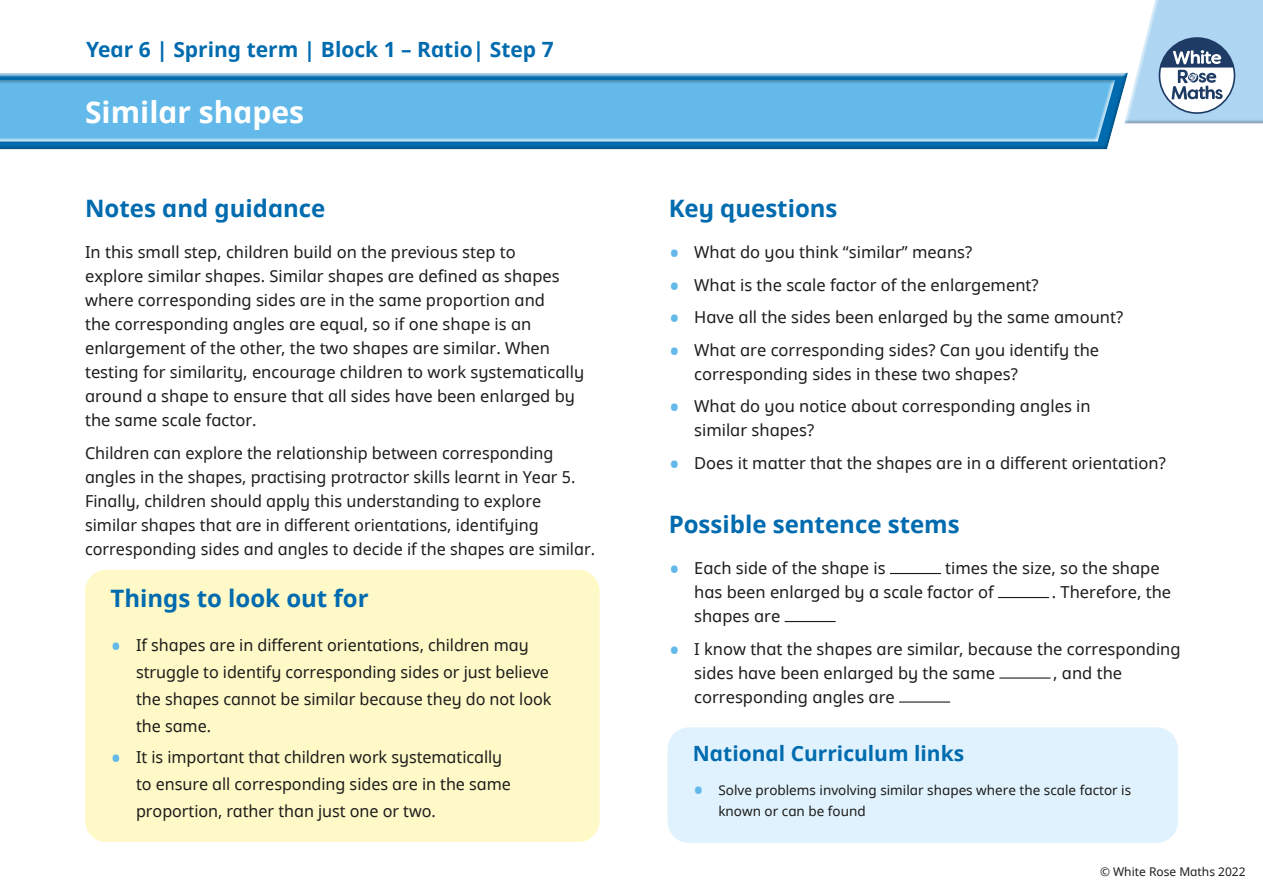
<style>
.page{position:relative;width:1263px;height:893px;background:#fff}
.page>*{position:absolute;margin:0;border:0;box-sizing:border-box;transform-origin:0 0}
.t1{font:30px "White Rose Noto bold";color:#fff}
.t2{font:24px "White Rose Noto bold";color:#006baf}
.t3{font:21px "White Rose Noto bold";color:#006baf}
.t4{font:16.5px/24px "White Rose Noto regular";color:#1d1d1b}
.t5{font:13.5px/21px "White Rose Noto regular";color:#1d1d1b}
.t6{font:12px "White Rose Noto regular";color:#1d1d1b}
.s1{font-size:30px;color:#63b9e9}
</style>
<div class="page">
<div style="left:0;top:71px;width:1129px;height:81px;background:#1d1d1b;opacity:.27"></div>
<div style="left:1123px;top:0;width:140px;height:125px;background:#dce1e5"></div>
<div style="left:0;top:78px;width:1115px;height:65px;background:#1d1d1b;opacity:.27"></div>
<svg style="left:1124px;top:0;width:139px;height:123px;background:#afcce2"></svg>
<div style="left:668px;top:727px;width:510px;height:116px;background:#e0f2fd;border-radius:21px"></div>
<hr style="left:890px;top:573px;width:51px;height:1px;background:#1d1d1b">
<hr style="left:998px;top:597px;width:51px;height:1px;background:#1d1d1b">
<hr style="left:785px;top:621px;width:51px;height:1px;background:#1d1d1b">
<hr style="left:999px;top:677px;width:51px;height:2px;background:#1d1d1b">
<hr style="left:899px;top:701px;width:51px;height:2px;background:#1d1d1b">
<div style="left:85px;top:570px;width:515px;height:272px;background:#fff9c8;border-radius:21px"></div>
<p class="t3" style="left:86px;top:35px;width:469px">Year 6 | Spring term | Block 1 – Ratio| Step 7</p>
<h1 class="t1" style="left:85px;top:91px;width:221px">Similar shapes</h1>
<h2 class="t2" style="left:85px;top:191px;width:242px">Notes and guidance</h2>
<p class="t4" style="left:85px;top:239px;width:501px">In this small step, children build on the previous step to<br>explore similar shapes. Similar shapes are defined as shapes where corresponding sides are in the same proportion and<br>the corresponding angles are equal, so if one shape is an enlargement of the other, the two shapes are similar. When testing for similarity, encourage children to work systematically around a shape to ensure that all sides have been enlarged by the same scale factor.</p>
<p class="t4" style="left:85px;top:440px;width:511px">Children can explore the relationship between corresponding angles in the shapes, practising protractor skills learnt in Year 5.<br>Finally, children should apply this understanding to explore similar shapes that are in different orientations, identifying corresponding sides and angles to decide if the shapes are similar.</p>
<h2 class="t2" style="left:111px;top:581px;width:260px">Things to look out for</h2>
<p class="t4" style="left:136px;top:631px;width:417px;line-height:27px;text-indent:-26px"><span class="s1">•</span> If shapes are in different orientations, children may struggle to identify corresponding sides or just believe the shapes cannot be similar because they do not look the same.</p>
<p class="t4" style="left:136px;top:743px;width:376px;line-height:27px;text-indent:-26px"><span class="s1">•</span> It is important that children work systematically to ensure all corresponding sides are in the same proportion, rather than just one or two.</p>
<h2 class="t2" style="left:669px;top:191px;width:170px">Key questions</h2>
<p class="t4" style="left:669px;top:239px;width:305px"><span class="s1">•</span> What do you think “similar” means?</p>
<p class="t4" style="left:669px;top:272px;width:371px"><span class="s1">•</span> What is the scale factor of the enlargement?</p>
<p class="t4" style="left:669px;top:304px;width:456px"><span class="s1">•</span> Have all the sides been enlarged by the same amount?</p>
<p class="t4" style="left:694px;top:337px;width:406px;text-indent:-26px"><span class="s1">•</span> What are corresponding sides? Can you identify the corresponding sides in these two shapes?</p>
<p class="t4" style="left:694px;top:393px;width:398px;text-indent:-26px"><span class="s1">•</span> What do you notice about corresponding angles in similar shapes?</p>
<p class="t4" style="left:669px;top:450px;width:499px"><span class="s1">•</span> Does it matter that the shapes are in a different orientation?</p>
<h2 class="t2" style="left:669px;top:507px;width:293px">Possible sentence stems</h2>
<p class="t4" style="left:669px;top:556px;width:218px"><span class="s1">•</span> Each side of the shape is</p>
<p class="t4" style="left:694px;top:556px;width:467px;text-indent:251px">times the size, so the shape has been enlarged by a scale factor of</p>
<p class="t4" style="left:1052px;top:580px;width:121px">. Therefore, the</p>
<p class="t4" style="left:694px;top:604px;width:88px">shapes are</p>
<p class="t4" style="left:694px;top:636px;width:488px;text-indent:-26px"><span class="s1">•</span> I know that the shapes are similar, because the corresponding sides have been enlarged by the same</p>
<p class="t4" style="left:1053px;top:660px;width:70px">, and the</p>
<p class="t4" style="left:694px;top:684px;width:202px">corresponding angles are</p>
<p class="t3" style="left:693px;top:739px;width:273px">National Curriculum links</p>
<p class="t5" style="left:718px;top:779px;width:414px;text-indent:-26px"><span class="s1">•</span> Solve problems involving similar shapes where the scale factor is known or can be found</p>
<p class="t6" style="left:1100px;top:863px;width:147px">© White Rose Maths 2022</p>
</div>
